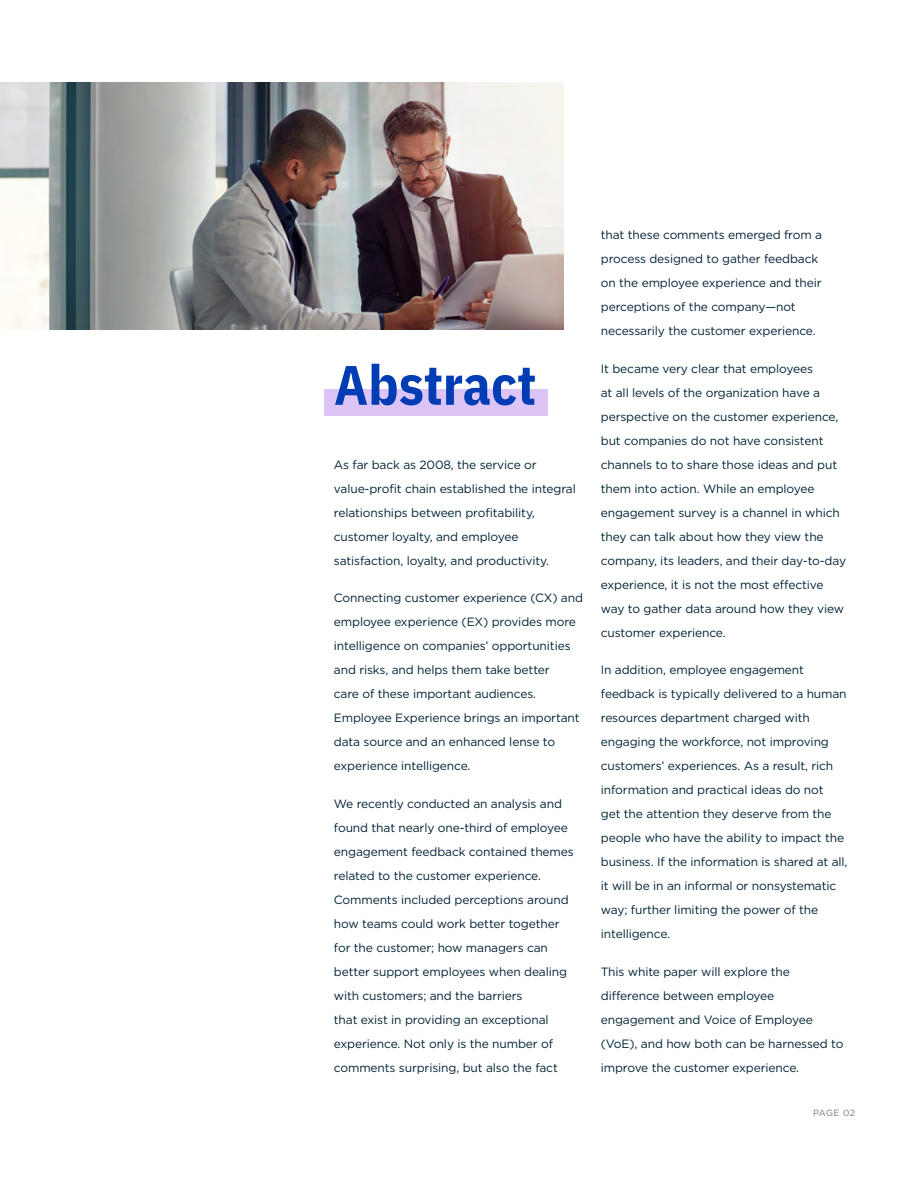
<style>
.page{position:relative;width:918px;height:1188px;background:#fff}
.page>*{position:absolute;margin:0;border:0;box-sizing:border-box;transform-origin:0 0}
.t1{font:700 55.5px "IBM Plex Sans Cond";color:#003cb3}
.t2{font:12px/24px "Gotham";letter-spacing:-.01em;color:#002235}
.t3{font:9px "Gotham";letter-spacing:.025em;color:#717c7d}
</style>
<div class="page">
<img style="left:0;top:82px;width:564px;height:247px">
<div style="left:324px;top:389px;width:224px;height:27px;background:#dcc4f7"></div>
<h1 class="t1" style="left:334px;top:341px;width:204px">Abstract</h1>
<p class="t2" style="left:334px;top:452px;width:243px">As far back as 2008, the service or value-profit chain established the integral relationships between profitability, customer loyalty, and employee satisfaction, loyalty, and productivity.</p>
<p class="t2" style="left:334px;top:586px;width:251px">Connecting customer experience (CX) and employee experience (EX) provides more intelligence on companies’ opportunities and risks, and helps them take better<br>care of these important audiences.<br>Employee Experience brings an important data source and an enhanced lense to experience intelligence.</p>
<p class="t2" style="left:334px;top:791px;width:241px">We recently conducted an analysis and found that nearly one-third of employee engagement feedback contained themes related to the customer experience.<br>Comments included perceptions around how teams could work better together for the customer; how managers can better support employees when dealing with customers; and the barriers<br>that exist in providing an exceptional experience. Not only is the number of comments surprising, but also the fact</p>
<p class="t2" style="left:601px;top:223px;width:223px">that these comments emerged from a process designed to gather feedback on the employee experience and their perceptions of the company—not necessarily the customer experience.</p>
<p class="t2" style="left:601px;top:356px;width:247px">It became very clear that employees<br>at all levels of the organization have a perspective on the customer experience, but companies do not have consistent channels to to share those ideas and put them into action. While an employee engagement survey is a channel in which they can talk about how they view the company, its leaders, and their day-to-day experience, it is not the most effective way to gather data around how they view customer experience.</p>
<p class="t2" style="left:601px;top:658px;width:248px">In addition, employee engagement feedback is typically delivered to a human resources department charged with engaging the workforce, not improving customers’ experiences. As a result, rich information and practical ideas do not<br>get the attention they deserve from the people who have the ability to impact the business. If the information is shared at all, it will be in an informal or nonsystematic way; further limiting the power of the intelligence.</p>
<p class="t2" style="left:601px;top:959px;width:244px">This white paper will explore the difference between employee engagement and Voice of Employee (VoE), and how both can be harnessed to improve the customer experience.</p>
<p class="t3" style="left:813px;top:1107px;width:44px">PAGE 02</p>
</div>
